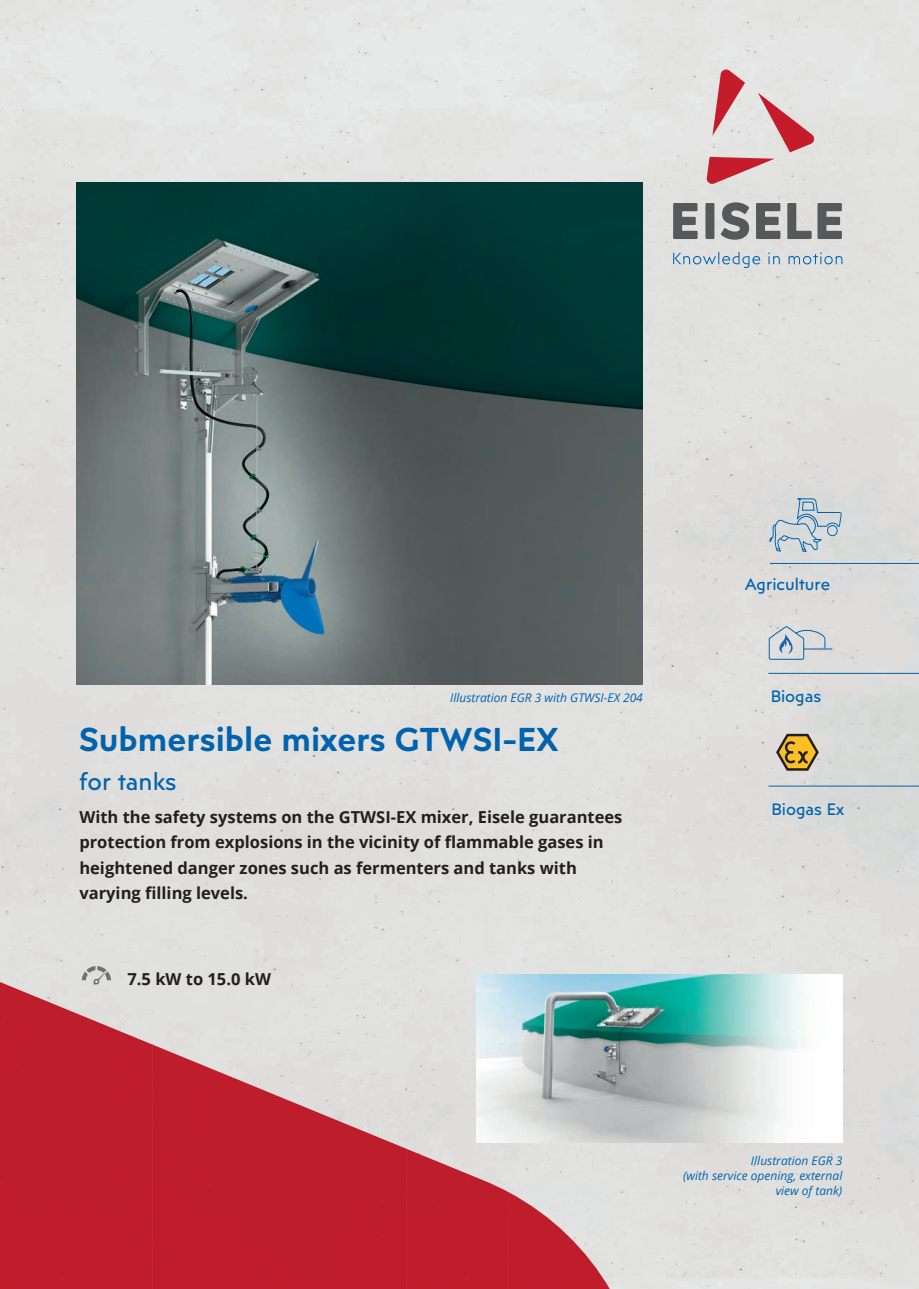
<style>
.page{position:relative;width:919px;height:1289px;background:#fff}
.page>*{position:absolute;margin:0;border:0;box-sizing:border-box;transform-origin:0 0}
.t1{font:600 33px "Posterama Text";color:#0163ae}
.t2{font:24px "Posterama Text";color:#0163ae}
.t3{font:700 16.5px/25.5px "Open Sans";color:#231f20}
.t4{font:16.5px "Posterama Text";color:#0163ae}
.t5{font:italic 12px/15px "Open Sans";color:#0163ae;text-align:right}
</style>
<div class="page">
<div style="left:0;top:0;width:765px;height:859px;background:#e1e1e0"></div>
<div style="left:765px;top:0;width:153px;height:1288px;background:#dedddc"></div>
<img style="left:0;top:981px;width:153px;height:307px">
<img style="left:152px;top:1044px;width:102px;height:244px">
<img style="left:254px;top:1086px;width:153px;height:202px">
<img style="left:406px;top:1148px;width:102px;height:140px">
<img style="left:508px;top:1191px;width:101px;height:97px">
<svg style="left:706px;top:68px;width:109px;height:117px;background:#dcb6b8"></svg>
<svg style="left:673px;top:203px;width:24px;height:36px"></svg>
<svg style="left:705px;top:203px;width:9px;height:36px"></svg>
<svg style="left:720px;top:202px;width:29px;height:38px"></svg>
<svg style="left:756px;top:203px;width:24px;height:36px"></svg>
<svg style="left:787px;top:203px;width:24px;height:36px"></svg>
<svg style="left:817px;top:203px;width:24px;height:36px"></svg>
<svg style="left:673px;top:252px;width:87px;height:16px"></svg>
<svg style="left:768px;top:252px;width:11px;height:12px"></svg>
<svg style="left:788px;top:252px;width:54px;height:12px"></svg>
<img style="left:77px;top:183px;width:566px;height:502px">
<svg style="left:82px;top:966px;width:29px;height:14px"></svg>
<img style="left:93px;top:971px;width:14px;height:13px">
<img style="left:476px;top:974px;width:366px;height:168px">
<svg style="left:769px;top:498px;width:72px;height:54px;background:#bfccd4"></svg>
<hr style="left:769px;top:563px;width:149px;height:1px;background:#0163ae">
<svg style="left:768px;top:625px;width:64px;height:35px;background:#c4ced6"></svg>
<hr style="left:768px;top:673px;width:150px;height:1px;background:#0163ae">
<hr style="left:768px;top:785px;width:150px;height:1px;background:#0163ae">
<svg style="left:776px;top:733px;width:42px;height:37px;background:#b69950"></svg>
<p class="t5" style="left:450px;top:689px;width:194px">Illustration EGR 3 with GTWSI-EX 204</p>
<h1 class="t1" style="left:79px;top:717px;width:480px">Submersible mixers GTWSI-EX</h1>
<h2 class="t2" style="left:79px;top:766px;width:99px">for tanks</h2>
<p class="t3" style="left:79px;top:803px;width:544px">With the safety systems on the GTWSI-EX mixer, Eisele guarantees protection from explosions in the vicinity of flammable gases in heightened danger zones such as fermenters and tanks with varying filling levels.</p>
<p class="t3" style="left:127px;top:965px;width:145px">7.5 kW to 15.0 kW</p>
<p class="t4" style="left:745px;top:573px;width:86px">Agriculture</p>
<p class="t4" style="left:770px;top:685px;width:52px">Biogas</p>
<p class="t4" style="left:771px;top:798px;width:74px">Biogas Ex</p>
<p class="t5" style="left:683px;top:1152px;width:161px">Illustration EGR 3<br>(with service opening, external view of tank)</p>
</div>
